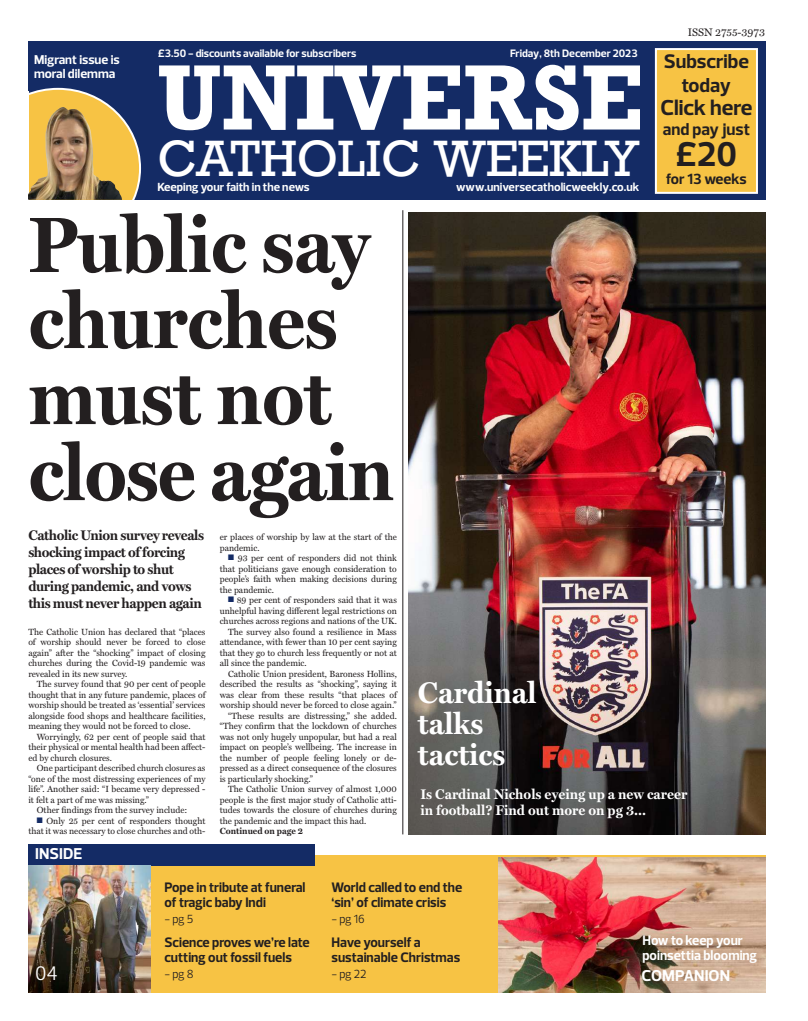
<style>
.page{position:relative;width:808px;height:1021px;background:#fff}
.page>*{position:absolute;margin:0;border:0;box-sizing:border-box;transform-origin:0 0}
.t1{font:700 87px "Rockwell";color:#fff}
.t2{font:700 79px/76px "Miller Text";letter-spacing:-.01em;color:#231f20;scale:.95 1}
.t3{font:48px "Rockwell";letter-spacing:-.01em;color:#fff}
.t4{font:700 35px "Prelo";color:#231f20}
.t5{font:700 30px/31px "Miller Text";color:#fff}
.t6{font:700 22px "Prelo";color:#231f20}
.t7{font:700 20px/24px "Prelo";color:#231f20;text-align:center}
.t8{font:20px "Prelo";color:#fff}
.t9{font:700 17px "Prelo";color:#231f20}
.t10{font:700 16px "Prelo";color:#fff}
.t11{font:700 15px "Prelo";color:#231f20}
.t12{font:700 14px/15px "Prelo";color:#231f20}
.t13{font:700 14px/17px "Miller Text";letter-spacing:-.03em;color:#231f20}
.t14{font:700 14px/16px "Miller Text";color:#fff}
.t15{font:700 14px/15px "Prelo";color:#fff}
.t16{font:700 13px/14px "Prelo";color:#fff}
.t17{font:700 12px "Prelo";color:#fff}
.t18{font:12px "Prelo";letter-spacing:-.03em;color:#231f20}
.t19{font:700 11px "Prelo";color:#fff}
.t20{font:11px "Miller Text";color:#231f20}
.t21{font:9px/10.5px "Miller Text";color:#231f20;text-align:justify}
.t22{font:700 9px "Miller Text";color:#231f20}
.s1{color:#142b65}
</style>
<div class="page">
<div style="left:28px;top:41px;width:737px;height:159px;background:#142b65"></div>
<svg style="left:28px;top:88px;width:113px;height:112px"></svg>
<div style="left:655px;top:48px;width:103px;height:146px;background:#f7c344;border:2px solid #fff"></div>
<div style="left:28px;top:855px;width:737px;height:137px;background:#f7c344"></div>
<div style="left:28px;top:844px;width:287px;height:21px;background:#142b65"></div>
<img style="left:499px;top:858px;width:266px;height:133px">
<img style="left:408px;top:212px;width:357px;height:622px">
<hr style="left:403px;top:210px;width:1px;height:624px;background:#231f20">
<img style="left:28px;top:107px;width:94px;height:93px">
<img style="left:28px;top:865px;width:123px;height:126px">
<p class="t19" style="left:510px;top:46px;width:129px">Friday, 8th December 2023</p>
<p class="t19" style="left:158px;top:47px;width:200px">£3.50 - discounts available for subscribers</p>
<h3 class="t16" style="left:34px;top:53px;width:87px">Migrant issue is moral dilemma</h3>
<h1 class="t1" style="left:157px;top:41px;width:487px">UNIVERSE</h1>
<h3 class="t3" style="left:157px;top:128px;width:485px">CATHOLIC WEEKLY</h3>
<h3 class="t17" style="left:157px;top:179px;width:154px">Keeping your faith in the news</h3>
<h2 class="t2" style="left:28px;top:203px;width:387px">Public say churches must not close again</h2>
<h3 class="t17" style="left:456px;top:179px;width:185px">www.universecatholicweekly.co.uk</h3>
<p class="t20" style="left:688px;top:24px;width:79px">ISSN 2755-3973</p>
<h3 class="t7" style="left:664px;top:49px;width:87px">Subscribe today</h3>
<h3 class="t6" style="left:660px;top:94px;width:93px">Click here</h3>
<h3 class="t9" style="left:663px;top:119px;width:89px">and pay just</h3>
<h3 class="t4" style="left:676px;top:133px;width:63px">£20</h3>
<h3 class="t11" style="left:666px;top:170px;width:82px">for 13 weeks</h3>
<h3 class="t13" style="left:28px;top:526px;width:177px">Catholic Union survey reveals shocking impact of forcing places of worship to shut during pandemic, and vows this must never happen again</h3>
<p class="t21" style="left:28px;top:626px;width:179px">The Catholic Union has declared that “places of worship should never be forced to close again” after the “shocking” impact of closing churches during the Covid-19 pandemic was revealed in its new survey.</p>
<p class="t21" style="left:28px;top:678px;width:179px;text-indent:9px">The survey found that 90 per cent of people thought that in any future pandemic, places of worship should be treated as ‘essential’ services alongside food shops and healthcare facilities, meaning they would not be forced to close.</p>
<p class="t21" style="left:28px;top:731px;width:179px;text-indent:9px">Worryingly, 62 per cent of people said that their physical or mental health had been affect&shy;ed by church closures.</p>
<p class="t21" style="left:37px;top:762px;width:170px">One participant described church closures as</p>
<p class="t21" style="left:28px;top:773px;width:179px">“one of the most distressing experiences of my</p>
<p class="t21" style="left:28px;top:783px;width:179px">life”. Another said: “I became very depressed -</p>
<p class="t21" style="left:28px;top:794px;width:122px">it felt a part of me was missing.”</p>
<p class="t21" style="left:37px;top:804px;width:152px">Other findings from the survey include:</p>
<p class="t21" style="left:28px;top:815px;width:179px;text-align:right"><span class="s1">■</span> Only 25 per cent of responders thought that it was necessary to close churches and oth-</p>
<h3 class="t10" style="left:35px;top:844px;width:49px">INSIDE</h3>
<p class="t21" style="left:220px;top:531px;width:179px">er places of worship by law at the start of the pandemic.</p>
<p class="t21" style="left:220px;top:552px;width:179px;text-indent:9px"><span class="s1">■</span> 93 per cent of responders did not think that politicians gave enough consideration to people’s faith when making decisions during the pandemic.</p>
<p class="t21" style="left:228px;top:594px;width:170px"><span class="s1">■</span> 89 per cent of responders said that it was</p>
<p class="t21" style="left:220px;top:605px;width:179px">unhelpful having different legal restrictions on</p>
<p class="t21" style="left:220px;top:615px;width:179px">churches across regions and nations of the UK.</p>
<p class="t21" style="left:228px;top:626px;width:170px">The survey also found a resilience in Mass</p>
<p class="t21" style="left:220px;top:636px;width:179px">attendance, with fewer than 10 per cent saying</p>
<p class="t21" style="left:220px;top:647px;width:179px">that they go to church less frequently or not at</p>
<p class="t21" style="left:220px;top:657px;width:89px">all since the pandemic.</p>
<p class="t21" style="left:228px;top:668px;width:170px">Catholic Union president, Baroness Hollins,</p>
<p class="t21" style="left:220px;top:678px;width:179px">described the results as “shocking”, saying it</p>
<p class="t21" style="left:220px;top:689px;width:179px">was clear from these results “that places of</p>
<p class="t21" style="left:220px;top:699px;width:178px">worship should never be forced to close again.”</p>
<p class="t21" style="left:228px;top:710px;width:170px">“These results are distressing,” she added.</p>
<p class="t21" style="left:220px;top:720px;width:179px">“They confirm that the lockdown of churches</p>
<p class="t21" style="left:220px;top:731px;width:179px">was not only hugely unpopular, but had a real</p>
<p class="t21" style="left:220px;top:741px;width:179px">impact on people’s wellbeing. The increase in</p>
<p class="t21" style="left:220px;top:752px;width:179px">the number of people feeling lonely or de-</p>
<p class="t21" style="left:220px;top:762px;width:179px">pressed as a direct consequence of the closures</p>
<p class="t21" style="left:220px;top:773px;width:95px">is particularly shocking.”</p>
<p class="t21" style="left:228px;top:783px;width:170px">The Catholic Union survey of almost 1,000</p>
<p class="t21" style="left:220px;top:794px;width:179px">people is the first major study of Catholic atti-</p>
<p class="t21" style="left:220px;top:804px;width:179px">tudes towards the closure of churches during</p>
<p class="t21" style="left:220px;top:815px;width:148px">the pandemic and the impact this had.</p>
<p class="t22" style="left:220px;top:824px;width:85px">Continued on page 2</p>
<h3 class="t5" style="left:418px;top:676px;width:121px">Cardinal talks tactics</h3>
<h3 class="t14" style="left:420px;top:785px;width:268px">Is Cardinal Nichols eyeing up a new career in football? Find out more on pg 3...</h3>
<h3 class="t8" style="left:35px;top:961px;width:24px">04</h3>
<h3 class="t12" style="left:164px;top:880px;width:143px">Pope in tribute at funeral of tragic baby Indi</h3>
<h3 class="t18" style="left:164px;top:912px;width:30px">-pg 5</h3>
<h3 class="t12" style="left:164px;top:934px;width:147px">Science proves we’re late cutting out fossil fuels</h3>
<h3 class="t18" style="left:164px;top:966px;width:31px">-pg 8</h3>
<h3 class="t12" style="left:332px;top:880px;width:132px">World called to end the ‘sin’ of climate crisis</h3>
<h3 class="t18" style="left:332px;top:912px;width:35px">- pg 16</h3>
<h3 class="t12" style="left:332px;top:934px;width:130px">Have yourself a sustainable Christmas</h3>
<h3 class="t18" style="left:332px;top:966px;width:37px">- pg 22</h3>
<h3 class="t10" style="left:641px;top:966px;width:90px">COMPANION</h3>
<h3 class="t15" style="left:642px;top:932px;width:116px">How to keep your poinsettia blooming</h3>
</div>
